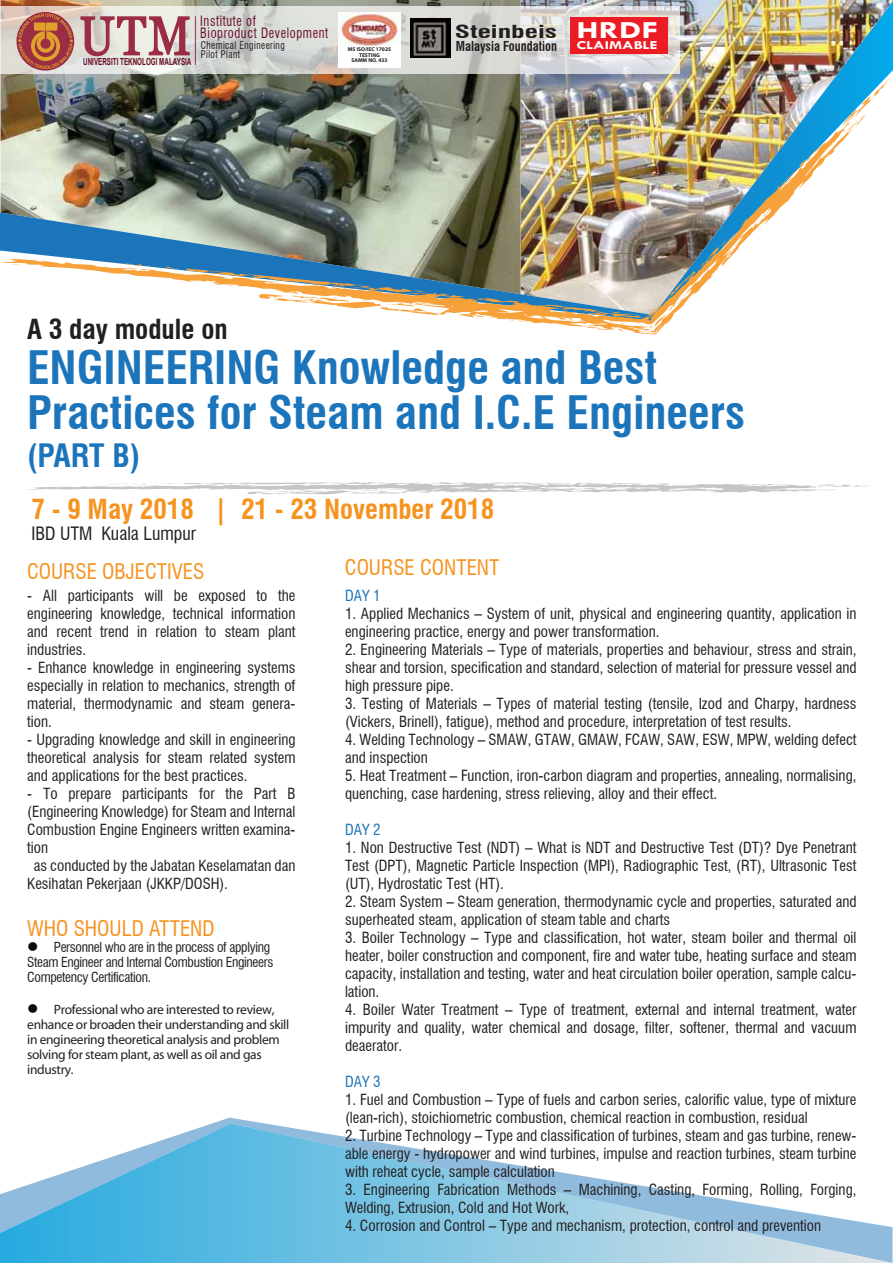
<style>
.page{position:relative;width:893px;height:1263px;background:#fff}
.page>*{position:absolute;margin:0;border:0;box-sizing:border-box;transform-origin:0 0}
.t1{font:700 condensed 45px/45px "Swiss 721 BT";color:#1c75bb}
.t2{font:700 condensed 31.5px "Swiss 721 BT";color:#1c75bc}
.t3{font:700 condensed 27px "Swiss 721 BT";color:#f6931e}
.t4{font:700 condensed 27px "Swiss 721 BT";color:#231f20}
.t5{font:700 24.75px "Tw Cen";color:#fff;scale:1.42 1}
.t6{font:condensed 21px "Swiss 721 BT";color:#f6931e}
.t7{font:condensed 18px "Swiss 721 BT";color:#231f20}
.t8{font:700 condensed 17.55px "Swiss 721 BT";color:#231f20;scale:1.59 1}
.t9{font:condensed 15px/18px "Swiss 721 BT";color:#231f20;text-align:justify}
.t10{font:condensed 15px "Swiss 721 BT";color:#1c75bb}
.t11{font:condensed 13.95px/11.7px "Swiss 721 BT";letter-spacing:.05em;color:#6b0e2a;scale:.88 1}
.t12{font:13.5px/15px "Myriad";letter-spacing:-.025em;color:#231f20}
.t13{font:condensed 13.5px/15px "Swiss 721 BT";letter-spacing:-.025em;color:#231f20}
.t14{font:700 condensed 13.35px "Swiss 721 BT";color:#231f20;scale:.92 1}
.t15{font:700 12.3px "Tw Cen";color:#fff;scale:1.36 1}
.t16{font:condensed 10.35px/9.1px "Swiss 721 BT";letter-spacing:.05em;color:#231f20;scale:.88 1}
.t17{font:700 9.75px "Arial";color:#680e23;scale:.64 1}
.t18{font:700 5.55px/5.6px "Myriad Pro";color:#231f20;text-align:center}
.s1{color:#0b0c09}
</style>
<div class="page">
<svg style="left:0;top:1118px;width:892px;height:145px"></svg>
<img style="left:0;top:1px;width:893px;height:120px">
<svg style="left:0;top:6px;width:680px;height:68px;background:#d9d9d5"></svg>
<svg style="left:16px;top:12px;width:58px;height:59px"></svg>
<svg style="left:18px;top:13px;width:55px;height:56px;background:#b96852"></svg>
<svg style="left:80px;top:16px;width:110px;height:41px;background:#c79ca1"></svg>
<hr style="left:195px;top:16px;width:1px;height:49px;background:#9a2d44">
<img style="left:410px;top:18px;width:40px;height:39px">
<img style="left:338px;top:12px;width:63px;height:34px">
<div style="left:338px;top:46px;width:63px;height:22px;background:#fff"></div>
<div style="left:570px;top:17px;width:98px;height:37px;background:#eb1c24"></div>
<img style="left:0;top:121px;width:850px;height:214px">
<svg style="left:841px;top:79px;width:48px;height:54px"></svg>
<svg style="left:696px;top:266px;width:5px;height:6px"></svg>
<svg style="left:757px;top:227px;width:5px;height:4px"></svg>
<svg style="left:720px;top:232px;width:17px;height:18px"></svg>
<svg style="left:680px;top:283px;width:3px;height:4px"></svg>
<svg style="left:714px;top:264px;width:7px;height:9px"></svg>
<svg style="left:645px;top:307px;width:28px;height:21px"></svg>
<svg style="left:682px;top:294px;width:7px;height:8px"></svg>
<svg style="left:599px;top:310px;width:30px;height:5px"></svg>
<svg style="left:577px;top:311px;width:12px;height:3px"></svg>
<svg style="left:610px;top:322px;width:16px;height:9px"></svg>
<svg style="left:586px;top:324px;width:15px;height:4px"></svg>
<svg style="left:504px;top:302px;width:10px;height:2px"></svg>
<svg style="left:479px;top:298px;width:5px;height:4px"></svg>
<svg style="left:505px;top:319px;width:10px;height:2px"></svg>
<svg style="left:159px;top:266px;width:280px;height:49px"></svg>
<svg style="left:94px;top:261px;width:56px;height:10px"></svg>
<svg style="left:10px;top:264px;width:19px;height:1px"></svg>
<svg style="left:28px;top:482px;width:844px;height:13px"></svg>
<p class="t17" style="left:83px;top:55px;width:171px">UNIVERSITI TEKNOLOGI MALAYSIA</p>
<p class="t11" style="left:200px;top:15px;width:147px">Institute of<br>Bioproduct Development</p>
<p class="t8" style="left:455px;top:21px;width:66px">Steinbeis</p>
<p class="t16" style="left:201px;top:41px;width:97px">Chemical Engineering<br>Pilot Plant</p>
<p class="t14" style="left:456px;top:39px;width:112px">Malaysia Foundation</p>
<p class="t18" style="left:348px;top:46px;width:45px">MS ISO/IEC 17025<br>TESTING<br>SAMM NO. 433</p>
<h3 class="t5" style="left:576px;top:15px;width:59px">HRDF</h3>
<p class="t15" style="left:576px;top:38px;width:61px">CLAIMABLE</p>
<h3 class="t4" style="left:27px;top:313px;width:202px">A 3 day module on</h3>
<h1 class="t1" style="left:27px;top:345px;width:720px">ENGINEERING Knowledge and Best<br>Practices for Steam and I.C.E Engineers</h1>
<h2 class="t2" style="left:27px;top:436px;width:115px">(PART B)</h2>
<h3 class="t3" style="left:32px;top:493px;width:464px">7 - 9 May 2018 | 21 - 23 November 2018</h3>
<p class="t7" style="left:32px;top:523px;width:166px">IBD UTM Kuala Lumpur</p>
<h3 class="t6" style="left:27px;top:559px;width:179px">COURSE OBJECTIVES</h3>
<p class="t9" style="left:27px;top:587px;width:270px">- All participants will be exposed to the engineering knowledge, technical information and recent trend in relation to steam plant industries.</p>
<p class="t9" style="left:27px;top:659px;width:270px">- Enhance knowledge in engineering systems especially in relation to mechanics, strength of material, thermodynamic and steam genera&shy;tion.</p>
<p class="t9" style="left:27px;top:731px;width:270px">- Upgrading knowledge and skill in engineering theoretical analysis for steam related system and applications for the best practices.</p>
<p class="t9" style="left:27px;top:785px;width:270px">- To prepare participants for the Part B</p>
<p class="t9" style="left:27px;top:803px;width:270px">(Engineering Knowledge) for Steam and Internal</p>
<p class="t9" style="left:27px;top:821px;width:270px">Combustion Engine Engineers written examina-</p>
<p class="t9" style="left:27px;top:839px;width:22px">tion</p>
<p class="t9" style="left:34px;top:857px;width:263px">as conducted by the Jabatan Keselamatan dan</p>
<p class="t9" style="left:27px;top:875px;width:202px">Kesihatan Pekerjaan (JKKP/DOSH).</p>
<h3 class="t6" style="left:27px;top:915px;width:189px">WHO SHOULD ATTEND</h3>
<p class="t13" style="left:27px;top:940px;width:248px"><span class="s1">●</span> Personnel who are in the process of applying<br>Steam Engineer and Internal Combustion Engineers<br>Competency Certification.</p>
<p class="t12" style="left:27px;top:1002px;width:263px"><span class="s1">●</span> Professional who are interested to review, enhance or broaden their understanding and skill in engineering theoretical analysis and problem solving for steam plant, as well as oil and gas industry.</p>
<h3 class="t6" style="left:345px;top:555px;width:156px">COURSE CONTENT</h3>
<p class="t10" style="left:345px;top:586px;width:37px">DAY 1</p>
<p class="t9" style="left:345px;top:604px;width:513px">1. Applied Mechanics – System of unit, physical and engineering quantity, application in engineering practice, energy and power transformation.</p>
<p class="t9" style="left:345px;top:640px;width:513px">2. Engineering Materials – Type of materials, properties and behaviour, stress and strain, shear and torsion, specification and standard, selection of material for pressure vessel and high pressure pipe.</p>
<p class="t9" style="left:345px;top:694px;width:513px">3. Testing of Materials – Types of material testing (tensile, Izod and Charpy, hardness (Vickers, Brinell), fatigue), method and procedure, interpretation of test results.</p>
<p class="t9" style="left:345px;top:730px;width:513px">4. Welding Technology – SMAW, GTAW, GMAW, FCAW, SAW, ESW, MPW, welding defect and inspection</p>
<p class="t9" style="left:345px;top:766px;width:513px">5. Heat Treatment – Function, iron-carbon diagram and properties, annealing, normalising, quenching, case hardening, stress relieving, alloy and their effect.</p>
<p class="t10" style="left:345px;top:820px;width:37px">DAY 2</p>
<p class="t9" style="left:345px;top:838px;width:513px">1. Non Destructive Test (NDT) – What is NDT and Destructive Test (DT)? Dye Penetrant Test (DPT), Magnetic Particle Inspection (MPI), Radiographic Test, (RT), Ultrasonic Test (UT), Hydrostatic Test (HT).</p>
<p class="t9" style="left:345px;top:892px;width:513px">2. Steam System – Steam generation, thermodynamic cycle and properties, saturated and superheated steam, application of steam table and charts</p>
<p class="t9" style="left:345px;top:928px;width:513px">3. Boiler Technology – Type and classification, hot water, steam boiler and thermal oil heater, boiler construction and component, fire and water tube, heating surface and steam capacity, installation and testing, water and heat circulation boiler operation, sample calcu&shy;lation.</p>
<p class="t9" style="left:345px;top:1000px;width:513px">4. Boiler Water Treatment – Type of treatment, external and internal treatment, water impurity and quality, water chemical and dosage, filter, softener, thermal and vacuum deaerator.</p>
<p class="t10" style="left:345px;top:1072px;width:37px">DAY 3</p>
<p class="t9" style="left:345px;top:1090px;width:513px">1. Fuel and Combustion – Type of fuels and carbon series, calorific value, type of mixture (lean-rich), stoichiometric combustion, chemical reaction in combustion, residual</p>
<p class="t9" style="left:345px;top:1126px;width:513px">2. Turbine Technology – Type and classification of turbines, steam and gas turbine, renew&shy;able energy - hydropower and wind turbines, impulse and reaction turbines, steam turbine with reheat cycle, sample calculation</p>
<p class="t9" style="left:345px;top:1180px;width:513px">3. Engineering Fabrication Methods – Machining, Casting, Forming, Rolling, Forging,<br>Welding, Extrusion, Cold and Hot Work,</p>
<p class="t9" style="left:345px;top:1216px;width:478px">4. Corrosion and Control – Type and mechanism, protection, control and prevention</p>
</div>
